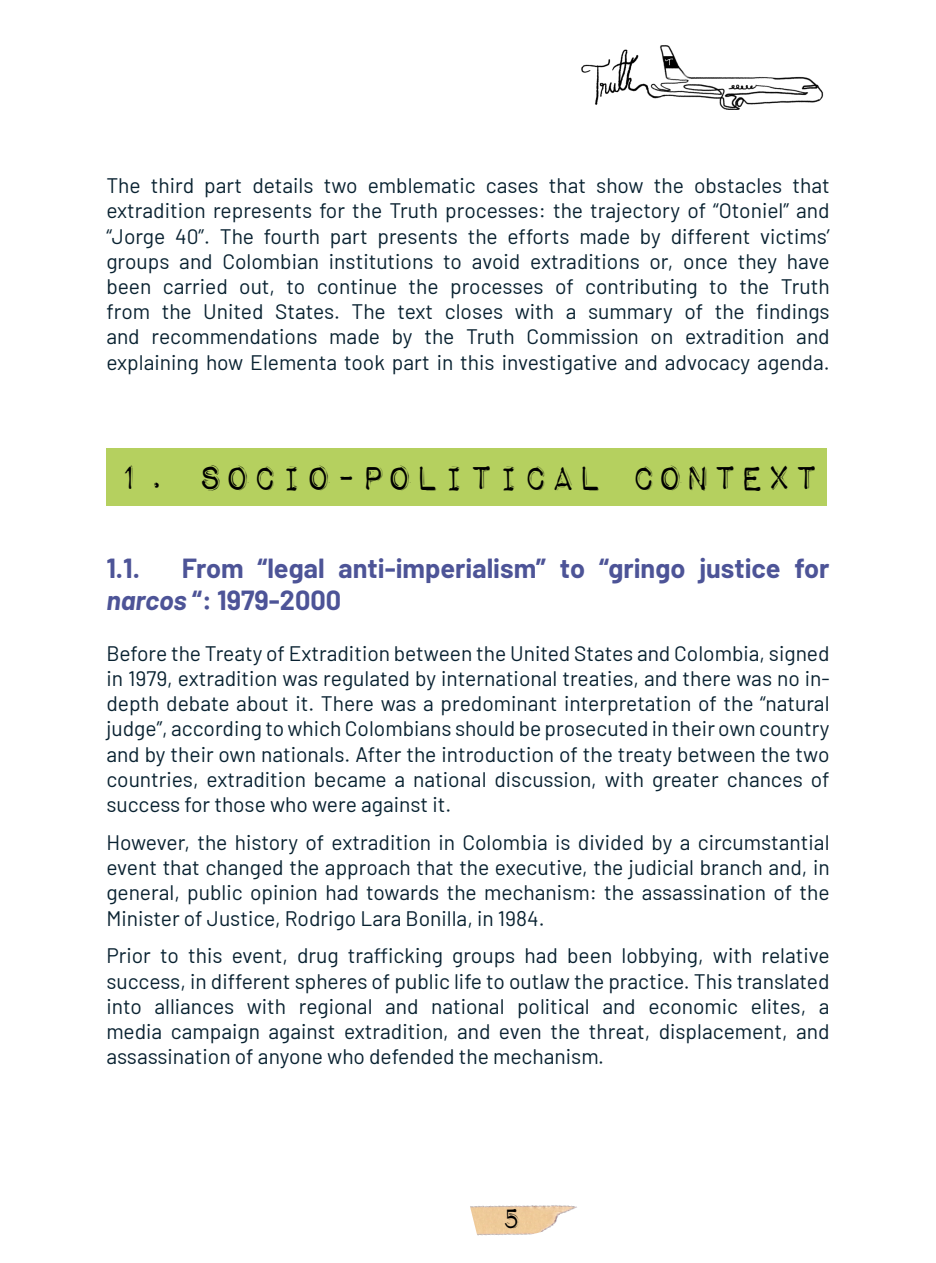
<style>
.page{position:relative;width:936px;height:1263px;background:#fff}
.page>*{position:absolute;margin:0;border:0;box-sizing:border-box;transform-origin:0 0}
.t1{font:45px "Impact Label Reversed";color:#000}
.t2{font:37.5px "Impact Label Reversed";color:#000}
.t3{font:700 27px/32.4px "Barlow";color:#4d5497}
.t4{font:21px/25.2px "Barlow";color:#092231;text-align:justify}
.s1{font-style:italic}
</style>
<div class="page">
<img style="left:470px;top:1205px;width:107px;height:31px">
<div style="left:106px;top:449px;width:720px;height:57px;background:#b5d05f"></div>
<img style="left:581px;top:45px;width:243px;height:64px">
<p class="t4" style="left:106px;top:171px;width:724px">The third part details two emblematic cases that show the obstacles that extradition represents for the Truth processes: the trajectory of “Otoniel” and “Jorge 40”. The fourth part presents the efforts made by different victims’ groups and Colombian institutions to avoid extraditions or, once they have been carried out, to continue the processes of contributing to the Truth from the United States. The text closes with a summary of the findings and recommendations made by the Truth Commission on extradition and explaining how Elementa took part in this investigative and advocacy agenda.</p>
<h1 class="t1" style="left:116px;top:456px;width:706px">1. Socio-political context</h1>
<p class="t3" style="left:106px;top:550px;width:724px;text-indent:75px">From “legal anti-imperialism” to “gringo justice for <span class="s1">narcos</span> “: 1979-2000</p>
<p class="t4" style="left:106px;top:639px;width:724px">Before the Treaty of Extradition between the United States and Colombia, signed in 1979, extradition was regulated by international treaties, and there was no in&shy;depth debate about it. There was a predominant interpretation of the “natural judge”, according to which Colombians should be prosecuted in their own country and by their own nationals. After the introduction of the treaty between the two countries, extradition became a national discussion, with greater chances of success for those who were against it.</p>
<p class="t4" style="left:106px;top:828px;width:724px">However, the history of extradition in Colombia is divided by a circumstantial event that changed the approach that the executive, the judicial branch and, in general, public opinion had towards the mechanism: the assassination of the Minister of Justice, Rodrigo Lara Bonilla, in 1984.</p>
<p class="t4" style="left:106px;top:942px;width:724px">Prior to this event, drug trafficking groups had been lobbying, with relative success, in different spheres of public life to outlaw the practice. This translated into alliances with regional and national political and economic elites, a media campaign against extradition, and even the threat, displacement, and assassination of anyone who defended the mechanism.</p>
<p class="t3" style="left:106px;top:550px;width:35px">1.1.</p>
<h2 class="t2" style="left:501px;top:1200px;width:24px">5</h2>
</div>
